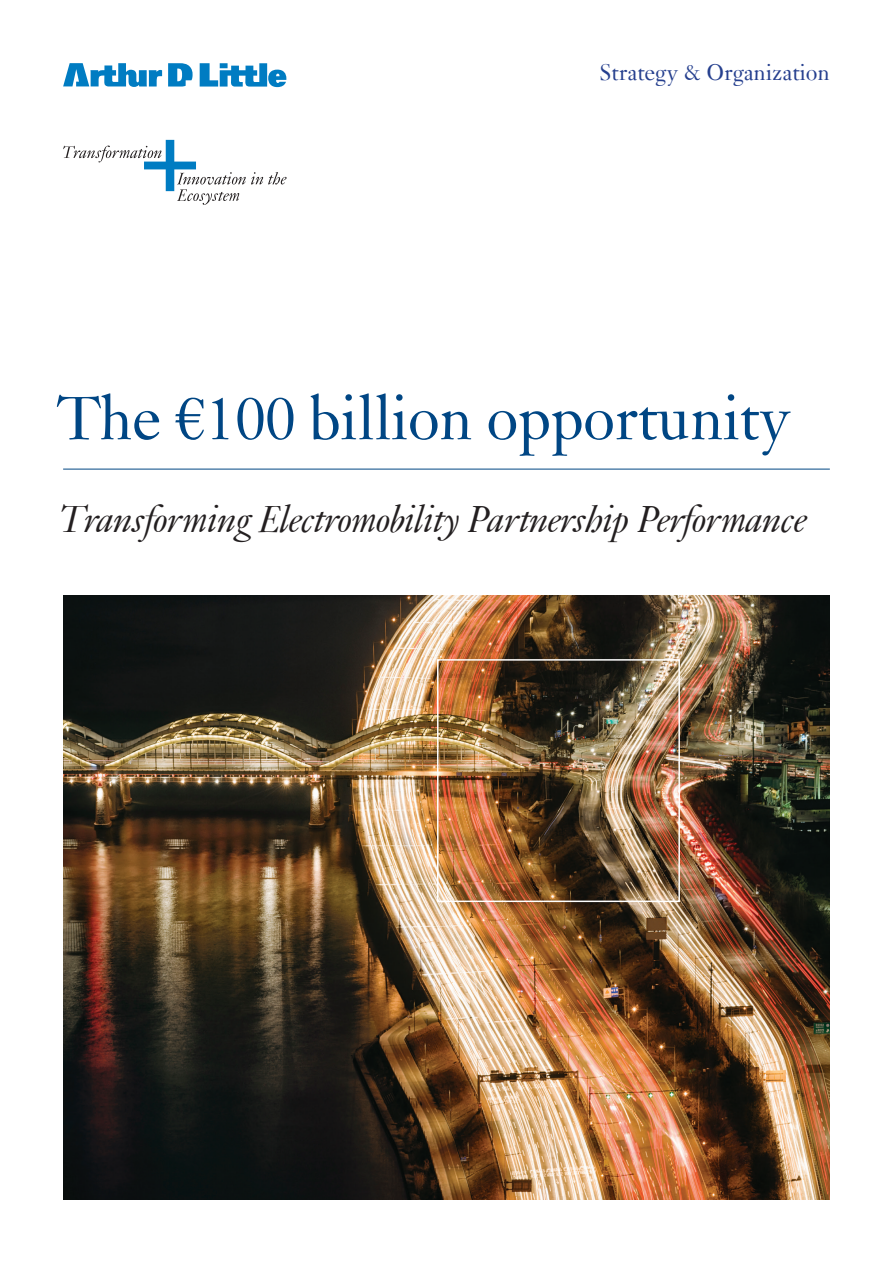
<style>
.page{position:relative;width:893px;height:1263px;background:#fff}
.page>*{position:absolute;margin:0;border:0;box-sizing:border-box;transform-origin:0 0}
.t1{font:66px "Janson";letter-spacing:-.015em;color:#004684}
.t2{font:italic 40.5px "Janson";letter-spacing:-.015em;color:#231f20}
.t3{font:24px "Janson";letter-spacing:-.005em;color:#253f8e}
</style>
<div class="page">
<svg style="left:63px;top:63px;width:99px;height:24px"></svg>
<svg style="left:168px;top:63px;width:25px;height:24px"></svg>
<svg style="left:200px;top:63px;width:86px;height:24px"></svg>
<hr style="left:63px;top:469px;width:767px;height:1px;background:#004684">
<img style="left:63px;top:595px;width:767px;height:605px">
<svg style="left:63px;top:140px;width:224px;height:65px"></svg>
<div style="left:437px;top:659px;width:243px;height:243px;border:2px solid #fff"></div>
<p class="t3" style="left:599px;top:58px;width:232px">Strategy &amp; Organization</p>
<h1 class="t1" style="left:54px;top:379px;width:738px">The €100 billion opportunity</h1>
<p class="t2" style="left:56px;top:495px;width:751px">Transforming Electromobility Partnership Performance</p>
</div>
